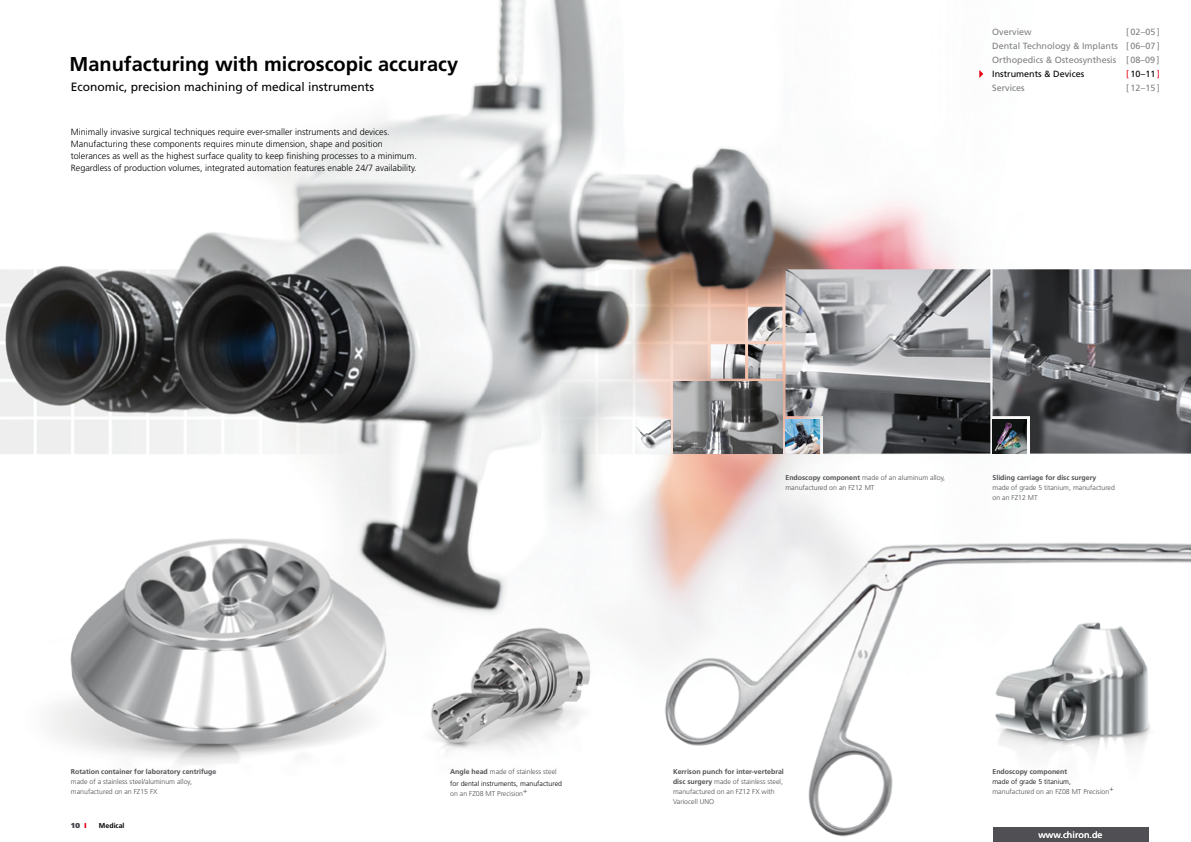
<style>
.page{position:relative;width:1191px;height:842px;background:#fff}
.page>*{position:absolute;margin:0;border:0;box-sizing:border-box;transform-origin:0 0}
.t1{font:700 20px "Frutiger";color:#000}
.t2{font:12px "Frutiger";color:#000}
.t3{font:300 9px/12px "Frutiger";color:#000}
.t4{font:9px/14px "Frutiger";color:#818084;text-align:justify}
.t5{font:9px "Frutiger";color:#000}
.t6{font:9px "Frutiger";color:#fff}
.t7{font:300 7px/10px "Frutiger";color:#504f53}
.t8{font:700 7px "Frutiger";color:#504f53}
.t9{font:300 7px/12px "Frutiger";color:#000}
.t10{font:700 7px "Frutiger";color:#000}
.t11{font:900 7px "Frutiger";color:#504f53;scale:1.06 1}
.s1{color:#e60012}
.s2{font-weight:700;color:#504f53}
.s3{color:#504f53}
.s4{font-weight:700;color:#e60012}
.s5{font-weight:700}
</style>
<div class="page">
<img style="left:0;top:0;width:1191px;height:842px">
<div style="left:992px;top:828px;width:156px;height:14px;background:#504f53"></div>
<img style="left:710px;top:269px;width:280px;height:185px">
<img style="left:992px;top:269px;width:199px;height:185px">
<img style="left:673px;top:382px;width:109px;height:72px">
<img style="left:635px;top:419px;width:35px;height:35px">
<svg style="left:979px;top:70px;width:4px;height:8px"></svg>
<h1 class="t1" style="left:69px;top:52px;width:390px">Manufacturing with microscopic accuracy</h1>
<h2 class="t2" style="left:71px;top:79px;width:305px">Economic, precision machining of medical instruments</h2>
<p class="t3" style="left:71px;top:126px;width:347px">Minimally invasive surgical techniques require ever-smaller instruments and devices.<br>Manufacturing these components requires minute dimension, shape and position tolerances as well as the highest surface quality to keep finishing processes to a minimum.<br>Regardless of production volumes, integrated automation features enable 24/7 availability.</p>
<p class="t4" style="left:992px;top:24px;width:169px;text-indent:134px">[02–05] Dental Technology &amp; Implants [06–07] Orthopedics &amp; Osteosynthesis [08–09]</p>
<p class="t5" style="left:992px;top:68px;width:94px">Instruments &amp; Devices</p>
<p class="t5" style="left:1126px;top:68px;width:35px"><span class="s1">[</span>10–11<span class="s1">]</span></p>
<p class="t4" style="left:992px;top:81px;width:34px">Services</p>
<p class="t4" style="left:1126px;top:81px;width:35px">[12–15]</p>
<p class="t4" style="left:992px;top:24px;width:41px">Overview</p>
<p class="t8" style="left:71px;top:767px;width:147px">Rotation container for laboratory centrifuge</p>
<p class="t7" style="left:71px;top:776px;width:123px">made of a stainless steel/aluminum alloy, manufactured on an FZ15 FX</p>
<p class="t9" style="left:450px;top:765px;width:113px"><span class="s2">Angle head</span> <span class="s3">made of stainless steel </span>for dental instruments, manufactured</p>
<p class="t7" style="left:450px;top:788px;width:79px">on an FZ08 MT Precision+</p>
<p class="t11" style="left:71px;top:821px;width:16px">10 <span class="s4">I</span></p>
<p class="t10" style="left:99px;top:821px;width:27px">Medical</p>
<p class="t7" style="left:785px;top:473px;width:161px"><span class="s5">Endoscopy component</span> made of an aluminum alloy, manufactured on an FZ12 MT</p>
<p class="t8" style="left:992px;top:474px;width:105px">Sliding carriage for disc surgery</p>
<p class="t7" style="left:992px;top:483px;width:124px">made of grade 5 titanium, manufactured on an FZ12 MT</p>
<p class="t7" style="left:673px;top:766px;width:112px"><span class="s5">Kerrison punch for inter-vertebral disc surgery</span> made of stainless steel, manufactured on an FZ12 FX with<br>Variocell UNO</p>
<p class="t8" style="left:992px;top:767px;width:76px">Endoscopy component</p>
<p class="t9" style="left:992px;top:775px;width:80px">made of grade 5 titanium,</p>
<p class="t7" style="left:992px;top:786px;width:123px">manufactured on an FZ08 MT Precision+</p>
<p class="t6" style="left:1038px;top:829px;width:65px">www.chiron.de</p>
</div>
